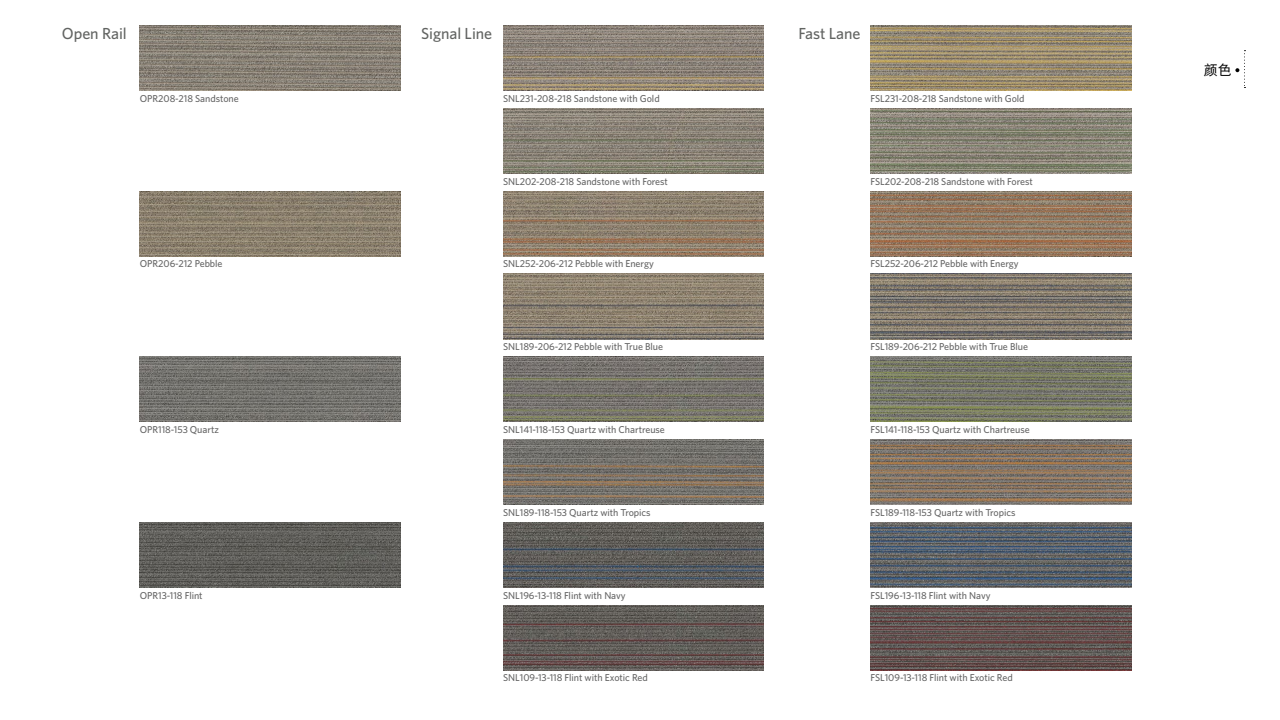
<style>
.page{position:relative;width:1280px;height:720px;background:#fff}
.page>*{position:absolute;margin:0;border:0;box-sizing:border-box;transform-origin:0 0}
.t1{font:500 16px "Whitney";letter-spacing:-.005em;color:#626462}
.t2{font:14px "DFP Hei W5";color:#000}
.t3{font:500 10px "Whitney";letter-spacing:-.005em;color:#666}
</style>
<div class="page">
<img style="left:140px;top:522px;width:261px;height:66px">
<img style="left:140px;top:191px;width:261px;height:65px">
<img style="left:503px;top:25px;width:261px;height:66px">
<img style="left:870px;top:25px;width:261px;height:66px">
<img style="left:503px;top:274px;width:261px;height:65px">
<img style="left:870px;top:274px;width:261px;height:65px">
<img style="left:503px;top:108px;width:261px;height:66px">
<img style="left:870px;top:108px;width:261px;height:66px">
<img style="left:503px;top:357px;width:261px;height:65px">
<img style="left:870px;top:357px;width:261px;height:65px">
<img style="left:503px;top:522px;width:261px;height:66px">
<img style="left:870px;top:522px;width:261px;height:66px">
<img style="left:503px;top:439px;width:261px;height:66px">
<img style="left:870px;top:439px;width:261px;height:66px">
<img style="left:503px;top:605px;width:261px;height:65px">
<img style="left:870px;top:605px;width:261px;height:65px">
<img style="left:503px;top:191px;width:261px;height:65px">
<img style="left:870px;top:191px;width:261px;height:65px">
<img style="left:140px;top:25px;width:261px;height:66px">
<img style="left:140px;top:357px;width:261px;height:65px">
<svg style="left:1235px;top:50px;width:10px;height:38px"></svg>
<h1 class="t1" style="left:62px;top:24px;width:66px">Open Rail</h1>
<h1 class="t1" style="left:421px;top:24px;width:72px">Signal Line</h1>
<h1 class="t1" style="left:798px;top:24px;width:63px">Fast Lane</h1>
<p class="t3" style="left:140px;top:92px;width:100px">OPR208-218 Sandstone</p>
<p class="t3" style="left:503px;top:92px;width:158px">SNL231-208-218 Sandstone with Gold</p>
<p class="t3" style="left:870px;top:92px;width:156px">FSL231-208-218 Sandstone with Gold</p>
<p class="t3" style="left:503px;top:175px;width:166px">SNL202-208-218 Sandstone with Forest</p>
<p class="t3" style="left:870px;top:175px;width:164px">FSL202-208-218 Sandstone with Forest</p>
<p class="t3" style="left:140px;top:258px;width:84px">OPR206-212 Pebble</p>
<p class="t3" style="left:503px;top:258px;width:152px">SNL252-206-212 Pebble with Energy</p>
<p class="t3" style="left:503px;top:341px;width:161px">SNL189-206-212 Pebble with True Blue</p>
<p class="t3" style="left:870px;top:258px;width:150px">FSL252-206-212 Pebble with Energy</p>
<p class="t3" style="left:870px;top:341px;width:159px">FSL189-206-212 Pebble with True Blue</p>
<p class="t3" style="left:140px;top:423px;width:81px">OPR118-153 Quartz</p>
<p class="t3" style="left:503px;top:423px;width:163px">SNL141-118-153 Quartz with Chartreuse</p>
<p class="t3" style="left:870px;top:423px;width:161px">FSL141-118-153 Quartz with Chartreuse</p>
<p class="t3" style="left:503px;top:506px;width:149px">SNL189-118-153 Quartz with Tropics</p>
<p class="t3" style="left:870px;top:506px;width:147px">FSL189-118-153 Quartz with Tropics</p>
<p class="t3" style="left:140px;top:589px;width:64px">OPR13-118 Flint</p>
<p class="t3" style="left:503px;top:589px;width:124px">SNL196-13-118 Flint with Navy</p>
<p class="t3" style="left:870px;top:589px;width:122px">FSL196-13-118 Flint with Navy</p>
<p class="t3" style="left:503px;top:672px;width:146px">SNL109-13-118 Flint with Exotic Red</p>
<p class="t3" style="left:870px;top:672px;width:144px">FSL109-13-118 Flint with Exotic Red</p>
<h2 class="t2" style="left:1204px;top:63px;width:29px">颜色</h2>
</div>
